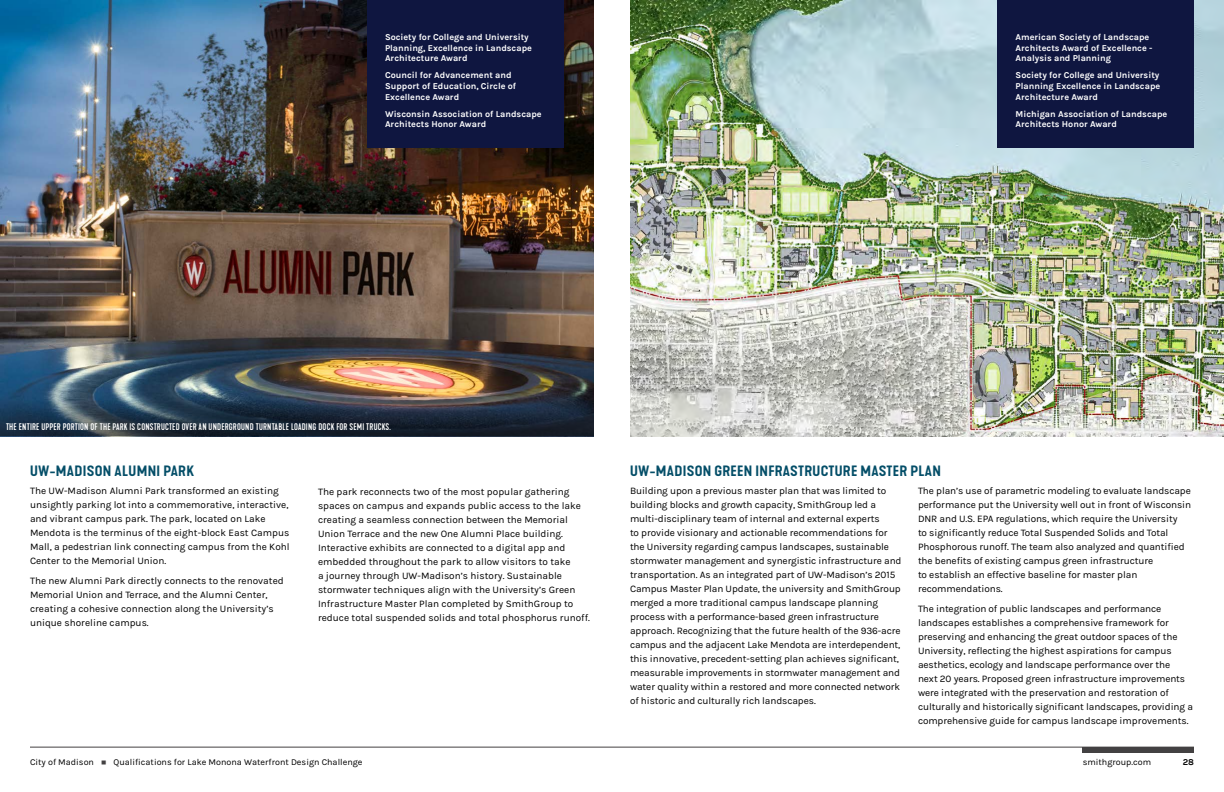
<style>
.page{position:relative;width:1224px;height:792px;background:#fff}
.page>*{position:absolute;margin:0;border:0;box-sizing:border-box;transform-origin:0 0}
.t1{font:600 expanded 14px "Kapra Neue";letter-spacing:.025em;color:#044e68}
.t2{font:10px/14px "Karla";letter-spacing:-.01em;color:#000}
.t3{font:700 9px/10.8px "Karla";color:#fff}
.t4{font:500 9px "Kapra Neue";letter-spacing:.025em;color:#fff}
.t5{font:9px "Karla";color:#000}
.t6{font:700 9px "Karla";color:#000}
.s1{color:#434142}
</style>
<div class="page">
<hr style="left:30px;top:747px;width:1164px;height:1px;background:#434142">
<div style="left:1083px;top:747px;width:111px;height:6px;background:#434142"></div>
<img style="left:0;top:0;width:594px;height:399px">
<img style="left:630px;top:0;width:594px;height:436px">
<div style="left:998px;top:0;width:196px;height:148px;background:#0f1640"></div>
<svg style="left:0;top:399px;width:594px;height:37px;background:#233142"></svg>
<div style="left:367px;top:0;width:196px;height:148px;background:#0f1640"></div>
<p class="t3" style="left:385px;top:31px;width:148px">Society for College and University<br>Planning, Excellence in Landscape<br>Architecture Award</p>
<p class="t3" style="left:385px;top:70px;width:133px">Council for Advancement and<br>Support of Education, Circle of<br>Excellence Award</p>
<p class="t3" style="left:385px;top:108px;width:158px">Wisconsin Association of Landscape<br>Architects Honor Award</p>
<p class="t3" style="left:1016px;top:31px;width:138px">American Society of Landscape<br>Architects Award of Excellence -<br>Analysis and Planning</p>
<p class="t3" style="left:1016px;top:70px;width:146px;text-align:justify">Society for College and University Planning Excellence in Landscape Architecture Award</p>
<p class="t3" style="left:1016px;top:108px;width:153px">Michigan Association of Landscape<br>Architects Honor Award</p>
<p class="t4" style="left:6px;top:422px;width:386px">THE ENTIRE UPPER PORTION OF THE PARK IS CONSTRUCTED OVER AN UNDERGROUND TURNTABLE LOADING DOCK FOR SEMI TRUCKS.</p>
<h1 class="t1" style="left:30px;top:462px;width:166px">UW-MADISON ALUMNI PARK</h1>
<p class="t2" style="left:30px;top:484px;width:261px">The UW-Madison Alumni Park transformed an existing unsightly parking lot into a commemorative, interactive, and vibrant campus park. The park, located on Lake Mendota is the terminus of the eight-block East Campus Mall, a pedestrian link connecting campus from the Kohl Center to the Memorial Union.</p>
<p class="t2" style="left:30px;top:574px;width:255px">The new Alumni Park directly connects to the renovated Memorial Union and Terrace, and the Alumni Center, creating a cohesive connection along the University’s unique shoreline campus.</p>
<p class="t2" style="left:318px;top:485px;width:273px">The park reconnects two of the most popular gathering spaces on campus and expands public access to the lake creating a seamless connection between the Memorial Union Terrace and the new One Alumni Place building.<br>Interactive exhibits are connected to a digital app and embedded throughout the park to allow visitors to take<br>a journey through UW-Madison’s history. Sustainable stormwater techniques align with the University’s Green Infrastructure Master Plan completed by SmithGroup to reduce total suspended solids and total phosphorus runoff.</p>
<h1 class="t1" style="left:630px;top:462px;width:313px">UW-MADISON GREEN INFRASTRUCTURE MASTER PLAN</h1>
<p class="t2" style="left:630px;top:484px;width:273px">Building upon a previous master plan that was limited to building blocks and growth capacity, SmithGroup led a multi-disciplinary team of internal and external experts<br>to provide visionary and actionable recommendations for the University regarding campus landscapes, sustainable stormwater management and synergistic infrastructure and transportation. As an integrated part of UW-Madison’s 2015<br>Campus Master Plan Update, the university and SmithGroup merged a more traditional campus landscape planning process with a performance-based green infrastructure approach. Recognizing that the future health of the 936-acre campus and the adjacent Lake Mendota are interdependent, this innovative, precedent-setting plan achieves significant, measurable improvements in stormwater management and water quality within a restored and more connected network of historic and culturally rich landscapes.</p>
<p class="t2" style="left:918px;top:484px;width:275px">The plan’s use of parametric modeling to evaluate landscape performance put the University well out in front of Wisconsin DNR and U.S. EPA regulations, which require the University<br>to significantly reduce Total Suspended Solids and Total Phosphorous runoff. The team also analyzed and quantified the benefits of existing campus green infrastructure<br>to establish an effective baseline for master plan recommendations.</p>
<p class="t2" style="left:918px;top:602px;width:276px">The integration of public landscapes and performance landscapes establishes a comprehensive framework for preserving and enhancing the great outdoor spaces of the University, reflecting the highest aspirations for campus aesthetics, ecology and landscape performance over the<br>next 20 years. Proposed green infrastructure improvements were integrated with the preservation and restoration of culturally and historically significant landscapes, providing a comprehensive guide for campus landscape improvements.</p>
<p class="t5" style="left:30px;top:757px;width:334px">City of Madison <span class="s1">■</span> Qualifications for Lake Monona Waterfront Design Challenge</p>
<p class="t5" style="left:1083px;top:757px;width:70px">smithgroup.com</p>
<p class="t6" style="left:1183px;top:757px;width:13px">28</p>
</div>
